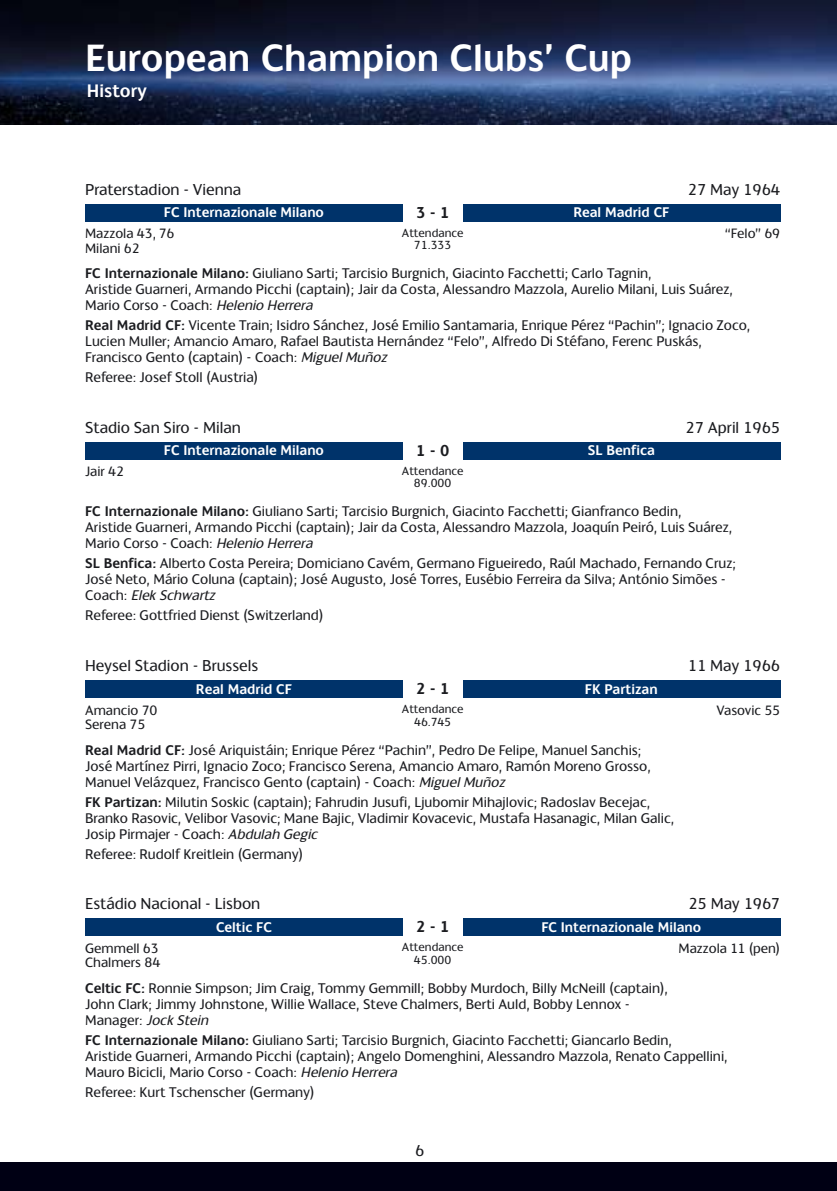
<style>
.page{position:relative;width:837px;height:1191px;background:#fff}
.page>*{position:absolute;margin:0;border:0;box-sizing:border-box;transform-origin:0 0}
.t1{font:700 42px "Champions";color:#fff}
.t2{font:700 20px "Champions";color:#fff}
.t3{font:17.6px "Champions";color:#1b1c20}
.t4{font:700 17.6px "Champions";color:#1b1c20}
.t5{font:15.6px/16px "Champions";color:#1b1c20}
.t6{font:700 15.6px "Champions";color:#fff}
.t7{font:15px/14.6px "Champions";color:#1b1c20}
.t8{font:13px/12.4px "Champions";color:#1b1c20;text-align:center}
.s1{font-weight:700}
.s2{font-style:italic}
</style>
<div class="page">
<img style="left:0;top:0;width:836px;height:125px">
<div style="left:0;top:1162px;width:836px;height:29px;background:#000014"></div>
<div style="left:85px;top:204px;width:695px;height:17px;background:#00336a"></div>
<div style="left:403px;top:204px;width:59px;height:19px;background:#fff"></div>
<div style="left:85px;top:442px;width:695px;height:17px;background:#00336a"></div>
<div style="left:403px;top:442px;width:59px;height:19px;background:#fff"></div>
<div style="left:85px;top:680px;width:695px;height:17px;background:#00336a"></div>
<div style="left:403px;top:680px;width:59px;height:19px;background:#fff"></div>
<div style="left:85px;top:918px;width:695px;height:17px;background:#00336a"></div>
<div style="left:403px;top:918px;width:59px;height:19px;background:#fff"></div>
<h1 class="t1" style="left:85px;top:44px;width:548px">European Champion Clubs’ Cup</h1>
<p class="t2" style="left:87px;top:84px;width:62px">History</p>
<p class="t3" style="left:85px;top:183px;width:158px">Praterstadion - Vienna</p>
<p class="t7" style="left:85px;top:227px;width:91px">Mazzola 43, 76<br>Milani 62</p>
<p class="t7" style="left:724px;top:227px;width:57px">“Felo” 69</p>
<p class="t5" style="left:85px;top:267px;width:649px"><span class="s1">FC Internazionale Milano:</span> Giuliano Sarti; Tarcisio Burgnich, Giacinto Facchetti; Carlo Tagnin,<br>Aristide Guarneri, Armando Picchi (captain); Jair da Costa, Alessandro Mazzola, Aurelio Milani, Luis Suárez,<br>Mario Corso - Coach: <span class="s2">Helenio Herrera</span></p>
<p class="t5" style="left:85px;top:319px;width:666px"><span class="s1">Real Madrid CF:</span> Vicente Train; Isidro Sánchez, José Emilio Santamaria, Enrique Pérez “Pachin”; Ignacio Zoco,<br>Lucien Muller; Amancio Amaro, Rafael Bautista Hernández “Felo”, Alfredo Di Stéfano, Ferenc Puskás,<br>Francisco Gento (captain) - Coach: <span class="s2">MiguelMuñoz</span></p>
<p class="t5" style="left:85px;top:371px;width:175px">Referee: Josef Stoll (Austria)</p>
<p class="t3" style="left:687px;top:183px;width:94px">27 May 1964</p>
<p class="t4" style="left:416px;top:206px;width:35px">3 - 1</p>
<p class="t6" style="left:164px;top:207px;width:161px">FC Internazionale Milano</p>
<p class="t6" style="left:573px;top:207px;width:97px">Real Madrid CF</p>
<p class="t8" style="left:402px;top:227px;width:63px">Attendance<br>71.333</p>
<p class="t3" style="left:85px;top:421px;width:157px">Stadio San Siro - Milan</p>
<p class="t7" style="left:85px;top:465px;width:41px">Jair 42</p>
<p class="t5" style="left:85px;top:505px;width:648px"><span class="s1">FC Internazionale Milano:</span> Giuliano Sarti; Tarcisio Burgnich, Giacinto Facchetti; Gianfranco Bedin,<br>Aristide Guarneri, Armando Picchi (captain); Jair da Costa, Alessandro Mazzola, Joaquín Peiró, Luis Suárez,<br>Mario Corso - Coach: <span class="s2">Helenio Herrera</span></p>
<p class="t5" style="left:85px;top:557px;width:652px"><span class="s1">SL Benfica:</span> Alberto Costa Pereira; Domiciano Cavém, Germano Figueiredo, Raúl Machado, Fernando Cruz;<br>José Neto, Mário Coluna (captain); José Augusto, José Torres, Eusébio Ferreira da Silva; António Simões -<br>C o a c h : <span class="s2">Elek Schwartz</span></p>
<p class="t5" style="left:85px;top:609px;width:240px">Referee: Gottfried Dienst (Switzerland)</p>
<p class="t3" style="left:685px;top:421px;width:96px">27 April 1965</p>
<p class="t4" style="left:416px;top:445px;width:35px">1 - 0</p>
<p class="t6" style="left:164px;top:445px;width:161px">FC Internazionale Milano</p>
<p class="t6" style="left:587px;top:445px;width:69px">SL Benfica</p>
<p class="t8" style="left:402px;top:466px;width:63px">Attendance<br>89.000</p>
<p class="t3" style="left:85px;top:660px;width:174px">Heysel Stadion - Brussels</p>
<p class="t7" style="left:85px;top:704px;width:74px">Amancio 70<br>Serena 75</p>
<p class="t7" style="left:716px;top:704px;width:65px">Vasovic 55</p>
<p class="t5" style="left:85px;top:743px;width:567px"><span class="s1">Real Madrid CF:</span> José Ariquistáin; Enrique Pérez “Pachin”, Pedro De Felipe, Manuel Sanchis;<br>José Martínez Pirri, Ignacio Zoco; Francisco Serena, Amancio Amaro, Ramón Moreno Grosso,<br>Manuel Velázquez, Francisco Gento (captain) - Coach: <span class="s2">MiguelMuñoz</span></p>
<p class="t5" style="left:85px;top:795px;width:590px"><span class="s1">FK Partizan:</span> Milutin Soskic (captain); Fahrudin Jusufi, Ljubomir Mihajlovic; Radoslav Becejac,<br>Branko Rasovic, Velibor Vasovic; Mane Bajic, Vladimir Kovacevic, Mustafa Hasanagic, Milan Galic,<br>Josip Pirmajer - Coach: <span class="s2">Abdulah Gegic</span></p>
<p class="t5" style="left:85px;top:847px;width:219px">Referee: Rudolf Kreitlein (Germany)</p>
<p class="t3" style="left:687px;top:660px;width:94px">11 May 1966</p>
<p class="t4" style="left:416px;top:683px;width:35px">2 - 1</p>
<p class="t6" style="left:196px;top:683px;width:97px">Real Madrid CF</p>
<p class="t6" style="left:584px;top:683px;width:74px">FK Partizan</p>
<p class="t8" style="left:402px;top:704px;width:63px">Attendance<br>46.745</p>
<p class="t3" style="left:85px;top:898px;width:177px">Estádio Nacional - Lisbon</p>
<p class="t7" style="left:85px;top:942px;width:77px">Gemmell 63<br>Chalmers 84</p>
<p class="t7" style="left:678px;top:942px;width:103px">Mazzola 11 (pen)</p>
<p class="t5" style="left:85px;top:981px;width:584px"><span class="s1">Celtic FC:</span> Ronnie Simpson; Jim Craig, Tommy Gemmill; Bobby Murdoch, Billy McNeill (captain),<br>John Clark; Jimmy Johnstone, Willie Wallace, Steve Chalmers, Berti Auld, Bobby Lennox -<br>Manager: <span class="s2">Jock Stein</span></p>
<p class="t5" style="left:85px;top:1033px;width:644px"><span class="s1">FC Internazionale Milano:</span> Giuliano Sarti; Tarcisio Burgnich, Giacinto Facchetti; Giancarlo Bedin,<br>Aristide Guarneri, Armando Picchi (captain); Angelo Domenghini, Alessandro Mazzola, Renato Cappellini,<br>Mauro Bicicli, Mario Corso - Coach: <span class="s2">Helenio Herrera</span></p>
<p class="t5" style="left:85px;top:1085px;width:231px">Referee: Kurt Tschenscher (Germany)</p>
<p class="t3" style="left:688px;top:898px;width:93px">25 May 1967</p>
<p class="t4" style="left:416px;top:921px;width:35px">2 - 1</p>
<p class="t6" style="left:216px;top:922px;width:57px">Celtic FC</p>
<p class="t6" style="left:541px;top:922px;width:161px">FC Internazionale Milano</p>
<p class="t8" style="left:402px;top:942px;width:63px">Attendance<br>45.000</p>
<p class="t3" style="left:415px;top:1144px;width:11px">6</p>
</div>
